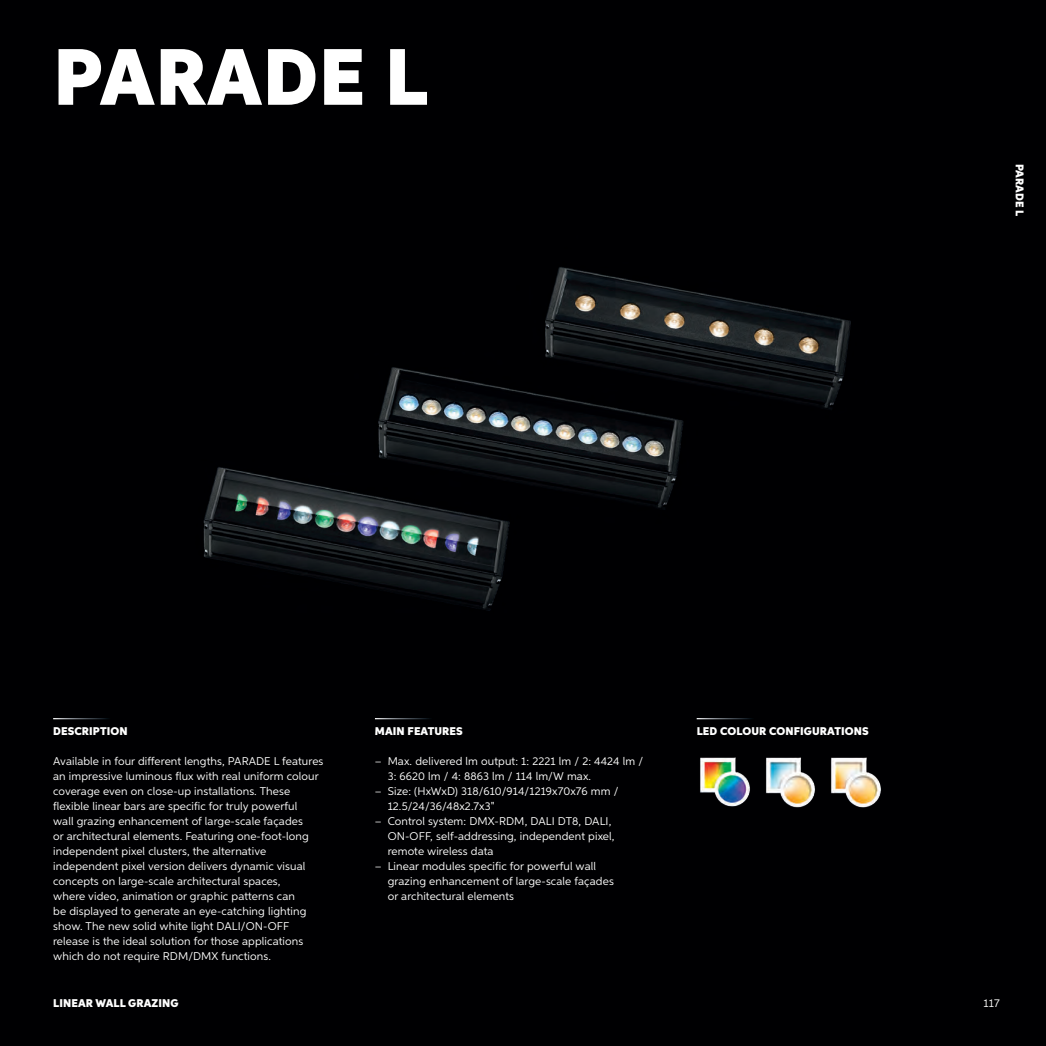
<style>
.page{position:relative;width:1046px;height:1046px;background:#fff}
.page>*{position:absolute;margin:0;border:0;box-sizing:border-box;transform-origin:0 0}
.t1{font:900 80px "Aspira";letter-spacing:.01em;color:#fff}
.t2{font:11.25px/15px "Aspira";letter-spacing:.01em;color:#fff}
.t3{font:900 11.25px "Aspira";letter-spacing:.01em;color:#fff}
</style>
<div class="page">
<div style="left:0;top:0;width:1045px;height:1045px;background:#000002"></div>
<hr style="left:53px;top:718px;width:65px;height:1px;background:#fff">
<hr style="left:375px;top:718px;width:65px;height:1px;background:#fff">
<hr style="left:696px;top:718px;width:65px;height:1px;background:#fff">
<img style="left:762px;top:756px;width:54px;height:51px">
<img style="left:827px;top:756px;width:55px;height:51px">
<img style="left:696px;top:756px;width:55px;height:51px">
<h1 class="t1" style="left:53px;top:28px;width:376px">PARADE L</h1>
<p class="t3" style="left:1026px;top:164px;width:54px;rotate:90deg">PARADE L</p>
<p class="t3" style="left:53px;top:724px;width:76px">DESCRIPTION</p>
<p class="t2" style="left:53px;top:753px;width:272px">Available in four different lengths, PARADE L features an impressive luminous flux with real uniform colour coverage even on close-up installations. These flexible linear bars are specific for truly powerful<br>wall grazing enhancement of large-scale façades<br>or architectural elements. Featuring one‑foot‑long independent pixel clusters, the alternative independent pixel version delivers dynamic visual concepts on large-scale architectural spaces,<br>where video, animation or graphic patterns can<br>be displayed to generate an eye-catching lighting show. The new solid white light DALI/ON-OFF release is the ideal solution for those applications which do not require RDM/DMX functions.</p>
<p class="t3" style="left:53px;top:995px;width:127px">LINEAR WALL GRAZING</p>
<p class="t3" style="left:375px;top:724px;width:89px">MAIN FEATURES</p>
<p class="t2" style="left:387px;top:753px;width:257px;text-indent:-13px">– Max. delivered lm output: 1: 2221 lm / 2: 4424 lm /<br>3: 6620 lm / 4: 8863 lm / 114 lm/W max.</p>
<p class="t2" style="left:387px;top:783px;width:232px;text-indent:-13px">– Size: (HxWxD) 318/610/914/1219x70x76 mm /<br>12.5/24/36/48x2.7x3"</p>
<p class="t2" style="left:387px;top:813px;width:228px;text-indent:-13px">– Control system: DMX-RDM, DALI DT8, DALI,<br>ON-OFF, self-addressing, independent pixel, remote wireless data</p>
<p class="t2" style="left:387px;top:858px;width:228px;text-indent:-13px">– Linear modules specific for powerful wall grazing enhancement of large-scale façades or architectural elements</p>
<p class="t3" style="left:696px;top:724px;width:173px">LED COLOUR CONFIGURATIONS</p>
<p class="t2" style="left:983px;top:995px;width:18px">117</p>
</div>
